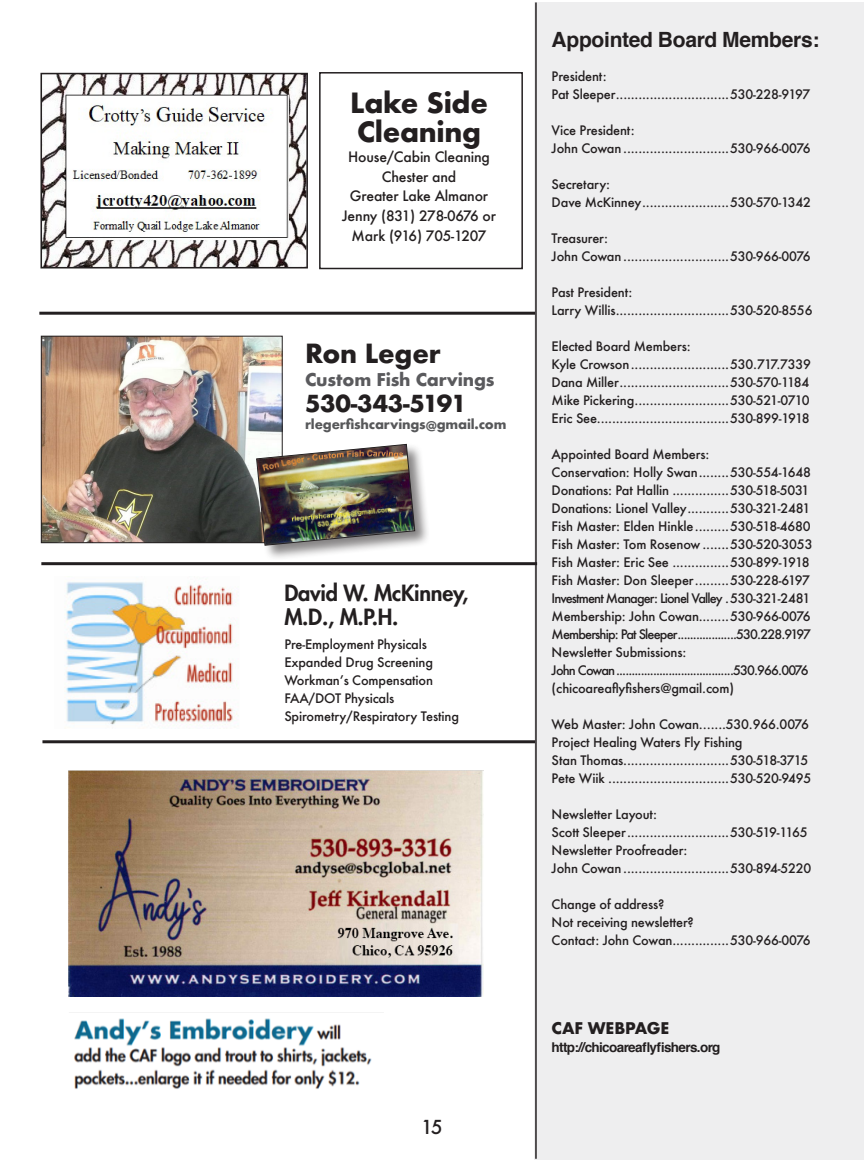
<style>
.page{position:relative;width:864px;height:1161px;background:#fff}
.page>*{position:absolute;margin:0;border:0;box-sizing:border-box;transform-origin:0 0}
.t1{font:700 27.15px/29.5px "Futura";letter-spacing:-.01em;color:#231f20}
.t2{font:700 25.65px "Futura";letter-spacing:-.01em;color:#231f20}
.t3{font:700 22.8px "Futura";letter-spacing:-.01em;color:#231f20}
.t4{font:800 21.75px/24px "Futura";letter-spacing:-.015em;color:#231f20}
.t5{font:700 21px "Helvetica";letter-spacing:-.015em;color:#231f20}
.t6{font:500 18.75px "Futura";color:#231f20}
.t7{font:700 17.1px "Futura";letter-spacing:-.01em;color:#5a5a5d}
.t8{font:700 15.6px "Futura";letter-spacing:-.01em;color:#231f20}
.t9{font:500 13.95px/19.8px "Futura";letter-spacing:-.015em;color:#231f20;text-align:center}
.t10{font:700 13.5px "Helvetica";letter-spacing:-.045em;color:#231f20}
.t11{font:700 12.9px "Futura";letter-spacing:-.01em;color:#57585a}
.t12{font:500 12.75px/18px "Futura";letter-spacing:-.015em;color:#231f20}
</style>
<div class="page">
<div style="left:535px;top:2px;width:329px;height:1158px;background:#eeeeef"></div>
<hr style="left:535px;top:2px;width:2px;height:1157px;background:#231f20">
<hr style="left:39px;top:312px;width:496px;height:3px;background:#231f20">
<img style="left:43px;top:338px;width:238px;height:203px">
<div style="left:41px;top:336px;width:242px;height:207px;border:1px solid #231f20"></div>
<div style="left:256px;top:444px;width:175px;height:117px;background:#231f20;opacity:.55"></div>
<img style="left:256px;top:444px;width:159px;height:102px">
<hr style="left:42px;top:740px;width:493px;height:3px;background:#231f20">
<img style="left:64px;top:582px;width:173px;height:143px">
<hr style="left:41px;top:562px;width:496px;height:3px;background:#231f20">
<img style="left:43px;top:76px;width:262px;height:189px">
<div style="left:40px;top:73px;width:268px;height:195px;border:2px solid #231f20"></div>
<div style="left:319px;top:72px;width:204px;height:197px;border:2px solid #231f20"></div>
<img style="left:69px;top:771px;width:415px;height:226px">
<img style="left:69px;top:1012px;width:314px;height:77px">
<p class="t1" style="left:350px;top:88px;width:139px">Lake Side<br>Cleaning</p>
<p class="t9" style="left:342px;top:147px;width:155px">House/Cabin Cleaning<br>Chester and<br>Greater Lake Almanor<br>Jenny (831) 278-0676 or<br>Mark (916) 705-1207</p>
<p class="t2" style="left:305px;top:335px;width:137px">Ron Leger</p>
<p class="t7" style="left:305px;top:367px;width:191px">Custom Fish Carvings</p>
<p class="t3" style="left:305px;top:387px;width:163px">530-343-5191</p>
<p class="t11" style="left:305px;top:415px;width:203px">rlegerfishcarvings@gmail.com</p>
<p class="t4" style="left:284px;top:580px;width:186px">David W. McKinney,<br>M.D., M.P.H.</p>
<p class="t12" style="left:284px;top:635px;width:176px">Pre-Employment Physicals<br>Expanded Drug Screening<br>Workman’s Compensation<br>FAA/DOT Physicals<br>Spirometry/Respiratory Testing</p>
<p class="t6" style="left:421px;top:1117px;width:41px">1510</p>
<p class="t5" style="left:552px;top:22px;width:269px">Appointed Board Members:</p>
<p class="t12" style="left:552px;top:67px;width:260px">President:<br>Pat Sleeper..............................530-228-9197</p>
<p class="t12" style="left:552px;top:121px;width:261px">Vice President:<br>John Cowan ............................530-966-0076</p>
<p class="t12" style="left:552px;top:175px;width:261px">Secretary:<br>Dave McKinney.......................530-570-1342</p>
<p class="t12" style="left:552px;top:229px;width:261px">Treasurer:<br>John Cowan ............................530-966-0076</p>
<p class="t12" style="left:552px;top:283px;width:262px">Past President:<br>Larry Willis..............................530-520-8556</p>
<p class="t12" style="left:552px;top:337px;width:261px">Elected Board Members:<br>Kyle Crowson..........................530.717.7339<br>Dana Miller.............................530-570-1184<br>Mike Pickering.........................530-521-0710<br>Eric See...................................530-899-1918</p>
<p class="t12" style="left:552px;top:445px;width:262px">Appointed Board Members:<br>Conservation: Holly Swan........530-554-1648<br>Donations: Pat Hallin ...............530-518-5031<br>Donations: Lionel Valley...........530-321-2481<br>Fish Master: Elden Hinkle.........530-518-4680<br>Fish Master: Tom Rosenow .......530-520-3053<br>Fish Master: Eric See ...............530-899-1918<br>Fish Master: Don Sleeper.........530-228-6197<br>Investment Manager: Lionel Valley .530-321-2481<br>Membership: John Cowan........530-966-0076<br>Membership: Pat Sleeper...................530.228.9197<br>Newsletter Submissions:<br>John Cowan......................................530.966.0076 (chicoareaflyfishers@gmail.com)</p>
<p class="t12" style="left:552px;top:715px;width:261px">Web Master: John Cowan…....530.966.0076<br>Project Healing Waters Fly Fishing<br>Stan Thomas............................530-518-3715<br>Pete Wiik ................................530-520-9495</p>
<p class="t12" style="left:552px;top:805px;width:261px">Newsletter Layout:<br>Scott Sleeper...........................530-519-1165<br>Newsletter Proofreader:<br>John Cowan ............................530-894-5220</p>
<p class="t12" style="left:552px;top:895px;width:261px">Change of address?<br>Not receiving newsletter?<br>Contact: John Cowan...............530-966-0076</p>
<p class="t8" style="left:552px;top:1017px;width:119px">CAF WEBPAGE</p>
<p class="t10" style="left:552px;top:1036px;width:170px">http://chicoareaflyfishers.org</p>
</div>
